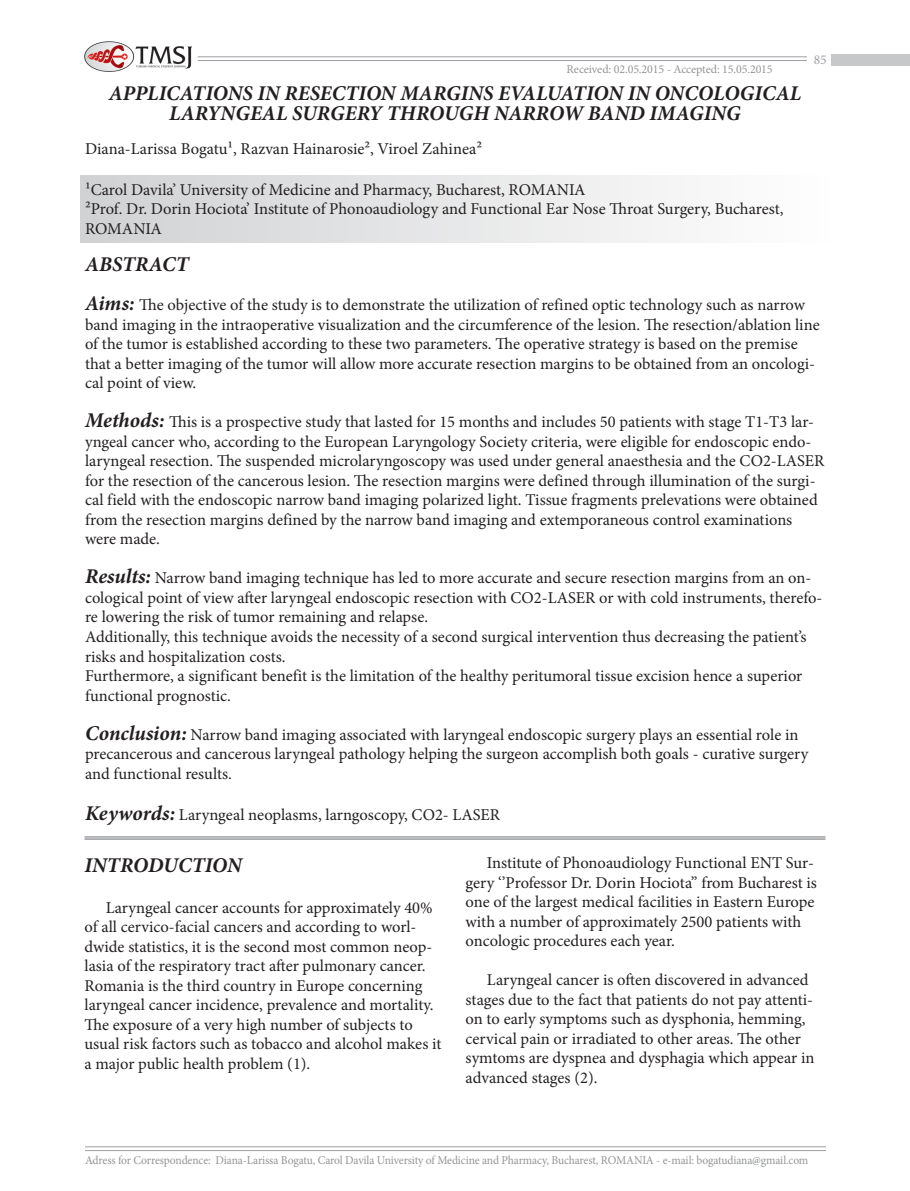
<style>
.page{position:relative;width:910px;height:1191px;background:#fff}
.page>*{position:absolute;margin:0;border:0;box-sizing:border-box;transform-origin:0 0}
.t1{font:italic 700 21px/19.5px "Minion Pro";color:#231f20;text-align:center}
.t2{font:16.5px/19.5px "Minion Pro";color:#231f20}
.t3{font:13.5px "Minion Pro";color:#9d9fa2}
.t4{font:12px "Minion Pro";letter-spacing:-.01em;color:#939598;scale:.96 1}
.t5{font:12px "Minion Pro";letter-spacing:-.01em;color:#939598}
.s1{font-weight:700;font-style:italic;font-size:21px}
</style>
<div class="page">
<hr style="left:85px;top:1150px;width:741px;height:1px;background:#9d9fa2">
<hr style="left:85px;top:1146px;width:741px;height:1px;background:#9d9fa2">
<img style="left:84px;top:41px;width:107px;height:31px">
<hr style="left:198px;top:60px;width:609px;height:1px;background:#9d9fa2">
<hr style="left:198px;top:56px;width:609px;height:1px;background:#9d9fa2">
<div style="left:831px;top:54px;width:79px;height:11px;background:#c7c8ca"></div>
<div style="left:80px;top:175px;width:750px;height:67px;background:linear-gradient(to right,#d0d2d3,#fefefe)"></div>
<hr style="left:85px;top:836px;width:740px;height:1px;background:#939598">
<hr style="left:85px;top:837px;width:740px;height:1px;background:#939598">
<hr style="left:85px;top:839px;width:740px;height:1px;background:#939598">
<p class="t5" style="left:567px;top:61px;width:208px">Received: 02.05.2015 - Accepted: 15.05.2015</p>
<p class="t3" style="left:814px;top:51px;width:14px">85</p>
<p class="t1" style="left:109px;top:84px;width:694px">APPLICATIONS IN RESECTION MARGINS EVALUATION IN ONCOLOGICAL<br>LARYNGEAL SURGERY THROUGH NARROW BAND IMAGING</p>
<p class="t2" style="left:85px;top:139px;width:398px">Diana-Larissa Bogatu¹, Razvan Hainarosie², Viroel Zahinea²</p>
<p class="t2" style="left:85px;top:180px;width:502px">¹Carol Davila’ University of Medicine and Pharmacy, Bucharest, ROMANIA</p>
<p class="t2" style="left:85px;top:199px;width:700px">²Prof. Dr. Dorin Hociota’ Institute of Phonoaudiology and Functional Ear Nose Throat Surgery, Bucharest,</p>
<p class="t2" style="left:85px;top:219px;width:78px">ROMANIA</p>
<p class="t1" style="left:85px;top:254px;width:105px">ABSTRACT</p>
<p class="t2" style="left:85px;top:295px;width:736px"><span class="s1">Aims:</span> The objective of the study is to demonstrate the utilization of refined optic technology such as narrow band imaging in the intraoperative visualization and the circumference of the lesion. The resection/ablation line of the tumor is established according to these two parameters. The operative strategy is based on the premise that a better imaging of the tumor will allow more accurate resection margins to be obtained from an oncologi&shy;cal point of view.</p>
<p class="t2" style="left:85px;top:412px;width:741px"><span class="s1">Methods:</span> This is a prospective study that lasted for 15 months and includes 50 patients with stage T1-T3 lar&shy;yngeal cancer who, according to the European Laryngology Society criteria, were eligible for endoscopic endo&shy;laryngeal resection. The suspended microlaryngoscopy was used under general anaesthesia and the CO2-LASER for the resection of the cancerous lesion. The resection margins were defined through illumination of the surgi&shy;cal field with the endoscopic narrow band imaging polarized light. Tissue fragments prelevations were obtained from the resection margins defined by the narrow band imaging and extemporaneous control examinations were made.</p>
<p class="t2" style="left:85px;top:568px;width:739px"><span class="s1">Results:</span> Narrow band imaging technique has led to more accurate and secure resection margins from an on&shy;cological point of view after laryngeal endoscopic resection with CO2-LASER or with cold instruments, therefo&shy;re lowering the risk of tumor remaining and relapse.</p>
<p class="t2" style="left:85px;top:627px;width:723px">Additionally, this technique avoids the necessity of a second surgical intervention thus decreasing the patient’s risks and hospitalization costs.</p>
<p class="t2" style="left:85px;top:666px;width:719px">Furthermore, a significant benefit is the limitation of the healthy peritumoral tissue excision hence a superior functional prognostic.</p>
<p class="t2" style="left:85px;top:724px;width:725px"><span class="s1">Conclusion:</span> Narrow band imaging associated with laryngeal endoscopic surgery plays an essential role in precancerous and cancerous laryngeal pathology helping the surgeon accomplish both goals - curative surgery and functional results.</p>
<p class="t2" style="left:85px;top:804px;width:417px"><span class="s1">Keywords:</span> Laryngeal neoplasms, larngoscopy, CO2- LASER</p>
<p class="t1" style="left:85px;top:855px;width:159px">INTRODUCTION</p>
<p class="t2" style="left:85px;top:897px;width:358px;text-indent:21px">Laryngeal cancer accounts for approximately 40% of all cervico-facial cancers and according to worl&shy;dwide statistics, it is the second most common neop&shy;lasia of the respiratory tract after pulmonary cancer.<br>Romania is the third country in Europe concerning laryngeal cancer incidence, prevalence and mortality.<br>The exposure of a very high number of subjects to usual risk factors such as tobacco and alcohol makes it a major public health problem (1).</p>
<p class="t2" style="left:466px;top:853px;width:353px;text-indent:21px">Institute of Phonoaudiology Functional ENT Sur&shy;gery ‘’Professor Dr. Dorin Hociota’’ from Bucharest is one of the largest medical facilities in Eastern Europe with a number of approximately 2500 patients with oncologic procedures each year.</p>
<p class="t2" style="left:466px;top:970px;width:350px;text-indent:21px">Laryngeal cancer is often discovered in advanced stages due to the fact that patients do not pay attenti&shy;on to early symptoms such as dysphonia, hemming, cervical pain or irradiated to other areas. The other symtoms are dyspnea and dysphagia which appear in advanced stages (2).</p>
<p class="t4" style="left:85px;top:1151px;width:755px">Adress for Correspondence: Diana-Larissa Bogatu, Carol Davila University of Medicine and Pharmacy, Bucharest, ROMANIA - e-mail: bogatudiana@gmail.com</p>
</div>
